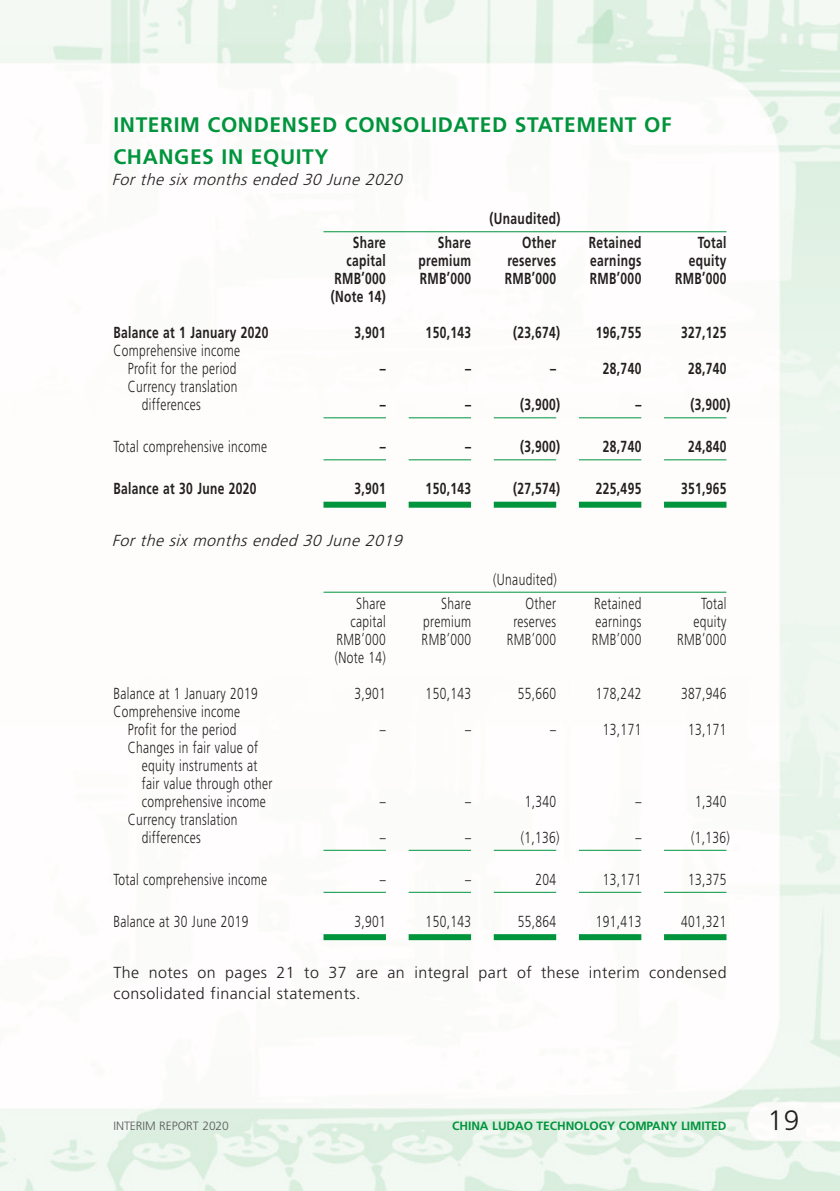
<style>
.page{position:relative;width:840px;height:1191px;background:#fff}
.page>*{position:absolute;margin:0;border:0;box-sizing:border-box;transform-origin:0 0}
.t1{font:300 28px "Frutiger LT Std";color:#231f20}
.Heading_1{font:700 21px/32px "Frutiger LT Std";letter-spacing:.03em;color:#00943d}
.Body_Text{font:300 16px/18px "Frutiger LT Std";letter-spacing:.03em;color:#231f20;scale:.75 1}
.Body_Text-2{font:700 16px "Frutiger LT Std";letter-spacing:.03em;color:#231f20;scale:.75 1}
.Body_Text-3{font:300 16px/21px "Frutiger LT Std";letter-spacing:.03em;color:#231f20}
.Body_Text-4{font:italic 300 16px "Frutiger LT Std";color:#231f20}
.t2{font:700 12px "Frutiger LT Std";letter-spacing:-.005em;color:#00943d}
.t3{font:300 12px "Frutiger LT Std";letter-spacing:-.005em;color:#57585a}
</style>
<div class="page">
<img style="left:0;top:0;width:839px;height:1191px">
<hr style="left:323px;top:231px;width:403px;height:1px;background:#00943d">
<hr style="left:323px;top:417px;width:63px;height:1px;background:#00943d">
<hr style="left:408px;top:417px;width:63px;height:1px;background:#00943d">
<hr style="left:493px;top:417px;width:63px;height:1px;background:#00943d">
<hr style="left:578px;top:417px;width:63px;height:1px;background:#00943d">
<hr style="left:663px;top:417px;width:63px;height:1px;background:#00943d">
<hr style="left:323px;top:459px;width:63px;height:1px;background:#00943d">
<hr style="left:408px;top:459px;width:63px;height:1px;background:#00943d">
<hr style="left:493px;top:459px;width:63px;height:1px;background:#00943d">
<hr style="left:578px;top:459px;width:63px;height:1px;background:#00943d">
<hr style="left:663px;top:459px;width:63px;height:1px;background:#00943d">
<div style="left:323px;top:502px;width:63px;height:6px;background:#00943d"></div>
<div style="left:408px;top:502px;width:63px;height:6px;background:#00943d"></div>
<div style="left:493px;top:502px;width:63px;height:6px;background:#00943d"></div>
<div style="left:578px;top:502px;width:63px;height:6px;background:#00943d"></div>
<div style="left:663px;top:502px;width:63px;height:6px;background:#00943d"></div>
<hr style="left:323px;top:591px;width:403px;height:1px;background:#00943d">
<hr style="left:323px;top:849px;width:63px;height:1px;background:#00943d">
<hr style="left:408px;top:849px;width:63px;height:1px;background:#00943d">
<hr style="left:493px;top:849px;width:63px;height:1px;background:#00943d">
<hr style="left:578px;top:849px;width:63px;height:1px;background:#00943d">
<hr style="left:663px;top:849px;width:63px;height:1px;background:#00943d">
<hr style="left:323px;top:891px;width:63px;height:1px;background:#00943d">
<hr style="left:408px;top:891px;width:63px;height:1px;background:#00943d">
<hr style="left:493px;top:891px;width:63px;height:1px;background:#00943d">
<hr style="left:578px;top:891px;width:63px;height:1px;background:#00943d">
<hr style="left:663px;top:891px;width:63px;height:1px;background:#00943d">
<div style="left:323px;top:934px;width:63px;height:6px;background:#00943d"></div>
<div style="left:408px;top:934px;width:63px;height:6px;background:#00943d"></div>
<div style="left:493px;top:934px;width:63px;height:6px;background:#00943d"></div>
<div style="left:578px;top:934px;width:63px;height:6px;background:#00943d"></div>
<div style="left:663px;top:934px;width:63px;height:6px;background:#00943d"></div>
<p class="Heading_1" style="left:113px;top:109px;width:559px">INTERIM CONDENSED CONSOLIDATED STATEMENT OF<br>CHANGES IN EQUITY</p>
<p class="Body_Text-4" style="left:112px;top:171px;width:296px">Forthe sixmonthsended 30 June 2020</p>
<p class="Body_Text-2" style="left:489px;top:209px;width:96px">(Unaudited)</p>
<p class="Body_Text-2" style="left:352px;top:233px;width:46px">Share</p>
<p class="Body_Text-2" style="left:346px;top:251px;width:54px">capital</p>
<p class="Body_Text-2" style="left:437px;top:233px;width:46px">Share</p>
<p class="Body_Text-2" style="left:418px;top:251px;width:71px">premium</p>
<p class="Body_Text-2" style="left:522px;top:233px;width:47px">Other</p>
<p class="Body_Text-2" style="left:507px;top:251px;width:67px">reserves</p>
<p class="Body_Text-2" style="left:588px;top:233px;width:71px">Retained</p>
<p class="Body_Text-2" style="left:589px;top:251px;width:70px">earnings</p>
<p class="Body_Text-2" style="left:697px;top:233px;width:40px">Total</p>
<p class="Body_Text-2" style="left:688px;top:251px;width:52px">equity</p>
<p class="Body_Text-2" style="left:334px;top:269px;width:70px">RMB’000</p>
<p class="Body_Text-2" style="left:419px;top:269px;width:70px">RMB’000</p>
<p class="Body_Text-2" style="left:504px;top:269px;width:70px">RMB’000</p>
<p class="Body_Text-2" style="left:589px;top:269px;width:70px">RMB’000</p>
<p class="Body_Text-2" style="left:674px;top:269px;width:70px">RMB’000</p>
<p class="Body_Text-2" style="left:331px;top:287px;width:75px">(Note 14)</p>
<p class="Body_Text-2" style="left:113px;top:323px;width:208px">Balance at 1 January 2020</p>
<p class="Body_Text-2" style="left:354px;top:323px;width:43px">3,901</p>
<p class="Body_Text-2" style="left:425px;top:323px;width:62px">150,143</p>
<p class="Body_Text-2" style="left:513px;top:323px;width:64px">(23,674)</p>
<p class="Body_Text-2" style="left:595px;top:323px;width:62px">196,755</p>
<p class="Body_Text-2" style="left:680px;top:323px;width:62px">327,125</p>
<p class="Body_Text" style="left:113px;top:342px;width:170px">Comprehensive income</p>
<p class="Body_Text" style="left:128px;top:360px;width:147px">Profit for the period</p>
<p class="Body_Text-2" style="left:380px;top:359px;width:9px">–</p>
<p class="Body_Text-2" style="left:465px;top:359px;width:9px">–</p>
<p class="Body_Text-2" style="left:550px;top:359px;width:9px">–</p>
<p class="Body_Text-2" style="left:602px;top:359px;width:53px">28,740</p>
<p class="Body_Text-2" style="left:687px;top:359px;width:53px">28,740</p>
<p class="Body_Text" style="left:142px;top:378px;width:129px;text-indent:-14px">Currency translation differences</p>
<p class="Body_Text-2" style="left:380px;top:395px;width:9px">–</p>
<p class="Body_Text-2" style="left:465px;top:395px;width:9px">–</p>
<p class="Body_Text-2" style="left:520px;top:395px;width:55px">(3,900)</p>
<p class="Body_Text-2" style="left:635px;top:395px;width:9px">–</p>
<p class="Body_Text-2" style="left:690px;top:395px;width:55px">(3,900)</p>
<p class="Body_Text" style="left:113px;top:438px;width:206px">Total comprehensive income</p>
<p class="Body_Text-2" style="left:380px;top:437px;width:9px">–</p>
<p class="Body_Text-2" style="left:465px;top:437px;width:9px">–</p>
<p class="Body_Text-2" style="left:520px;top:437px;width:55px">(3,900)</p>
<p class="Body_Text-2" style="left:602px;top:437px;width:53px">28,740</p>
<p class="Body_Text-2" style="left:687px;top:437px;width:53px">24,840</p>
<p class="Body_Text-2" style="left:113px;top:479px;width:192px">Balance at 30 June 2020</p>
<p class="Body_Text-2" style="left:354px;top:479px;width:43px">3,901</p>
<p class="Body_Text-2" style="left:425px;top:479px;width:62px">150,143</p>
<p class="Body_Text-2" style="left:513px;top:479px;width:64px">(27,574)</p>
<p class="Body_Text-2" style="left:595px;top:479px;width:62px">225,495</p>
<p class="Body_Text-2" style="left:680px;top:479px;width:62px">351,965</p>
<p class="Body_Text-4" style="left:112px;top:531px;width:296px">Forthe sixmonthsended 30 June 2019</p>
<p class="Body_Text" style="left:493px;top:570px;width:86px">(Unaudited)</p>
<p class="Body_Text" style="left:356px;top:594px;width:41px">Share</p>
<p class="Body_Text" style="left:350px;top:612px;width:49px">capital</p>
<p class="Body_Text" style="left:441px;top:594px;width:41px">Share</p>
<p class="Body_Text" style="left:423px;top:612px;width:65px">premium</p>
<p class="Body_Text" style="left:525px;top:594px;width:42px">Other</p>
<p class="Body_Text" style="left:513px;top:612px;width:59px">reserves</p>
<p class="Body_Text" style="left:594px;top:594px;width:64px">Retained</p>
<p class="Body_Text" style="left:595px;top:612px;width:63px">earnings</p>
<p class="Body_Text" style="left:700px;top:594px;width:35px">Total</p>
<p class="Body_Text" style="left:693px;top:612px;width:46px">equity</p>
<p class="Body_Text" style="left:336px;top:630px;width:67px">RMB’000</p>
<p class="Body_Text" style="left:421px;top:630px;width:67px">RMB’000</p>
<p class="Body_Text" style="left:506px;top:630px;width:67px">RMB’000</p>
<p class="Body_Text" style="left:591px;top:630px;width:67px">RMB’000</p>
<p class="Body_Text" style="left:676px;top:630px;width:67px">RMB’000</p>
<p class="Body_Text" style="left:334px;top:648px;width:70px">(Note 14)</p>
<p class="Body_Text" style="left:113px;top:684px;width:194px">Balance at 1 January 2019</p>
<p class="Body_Text" style="left:354px;top:684px;width:43px">3,901</p>
<p class="Body_Text" style="left:425px;top:684px;width:62px">150,143</p>
<p class="Body_Text" style="left:517px;top:684px;width:53px">55,660</p>
<p class="Body_Text" style="left:595px;top:684px;width:62px">178,242</p>
<p class="Body_Text" style="left:680px;top:684px;width:62px">387,946</p>
<p class="Body_Text" style="left:113px;top:702px;width:170px">Comprehensive income</p>
<p class="Body_Text" style="left:128px;top:720px;width:147px">Profit for the period</p>
<p class="Body_Text" style="left:380px;top:720px;width:9px">–</p>
<p class="Body_Text" style="left:465px;top:720px;width:9px">–</p>
<p class="Body_Text" style="left:550px;top:720px;width:9px">–</p>
<p class="Body_Text" style="left:602px;top:720px;width:53px">13,171</p>
<p class="Body_Text" style="left:687px;top:720px;width:53px">13,171</p>
<p class="Body_Text" style="left:142px;top:738px;width:176px;text-indent:-14px">Changes in fair value of equity instruments at fair value through other comprehensive income</p>
<p class="Body_Text" style="left:380px;top:792px;width:9px">–</p>
<p class="Body_Text" style="left:465px;top:792px;width:9px">–</p>
<p class="Body_Text" style="left:524px;top:792px;width:43px">1,340</p>
<p class="Body_Text" style="left:635px;top:792px;width:9px">–</p>
<p class="Body_Text" style="left:694px;top:792px;width:43px">1,340</p>
<p class="Body_Text" style="left:142px;top:810px;width:129px;text-indent:-14px">Currency translation differences</p>
<p class="Body_Text" style="left:380px;top:828px;width:9px">–</p>
<p class="Body_Text" style="left:465px;top:828px;width:9px">–</p>
<p class="Body_Text" style="left:520px;top:828px;width:53px">(1,136)</p>
<p class="Body_Text" style="left:635px;top:828px;width:9px">–</p>
<p class="Body_Text" style="left:690px;top:828px;width:53px">(1,136)</p>
<p class="Body_Text" style="left:113px;top:870px;width:206px">Total comprehensive income</p>
<p class="Body_Text" style="left:380px;top:870px;width:9px">–</p>
<p class="Body_Text" style="left:465px;top:870px;width:9px">–</p>
<p class="Body_Text" style="left:535px;top:870px;width:29px">204</p>
<p class="Body_Text" style="left:602px;top:870px;width:53px">13,171</p>
<p class="Body_Text" style="left:687px;top:870px;width:53px">13,375</p>
<p class="Body_Text" style="left:113px;top:912px;width:181px">Balance at 30 June 2019</p>
<p class="Body_Text" style="left:354px;top:912px;width:43px">3,901</p>
<p class="Body_Text" style="left:425px;top:912px;width:62px">150,143</p>
<p class="Body_Text" style="left:517px;top:912px;width:53px">55,864</p>
<p class="Body_Text" style="left:595px;top:912px;width:62px">191,413</p>
<p class="Body_Text" style="left:680px;top:912px;width:62px">401,321</p>
<p class="Body_Text-3" style="left:113px;top:962px;width:614px">The notes on pages 21 to 37 are an integral part of these interim condensed consolidated financial statements.</p>
<p class="t3" style="left:113px;top:1119px;width:117px">INTERIM REPORT 2020</p>
<p class="t2" style="left:452px;top:1118px;width:276px">CHINA LUDAO TECHNOLOGY COMPANY LIMITED</p>
<h1 class="t1" style="left:767px;top:1104px;width:33px">19</h1>
</div>
